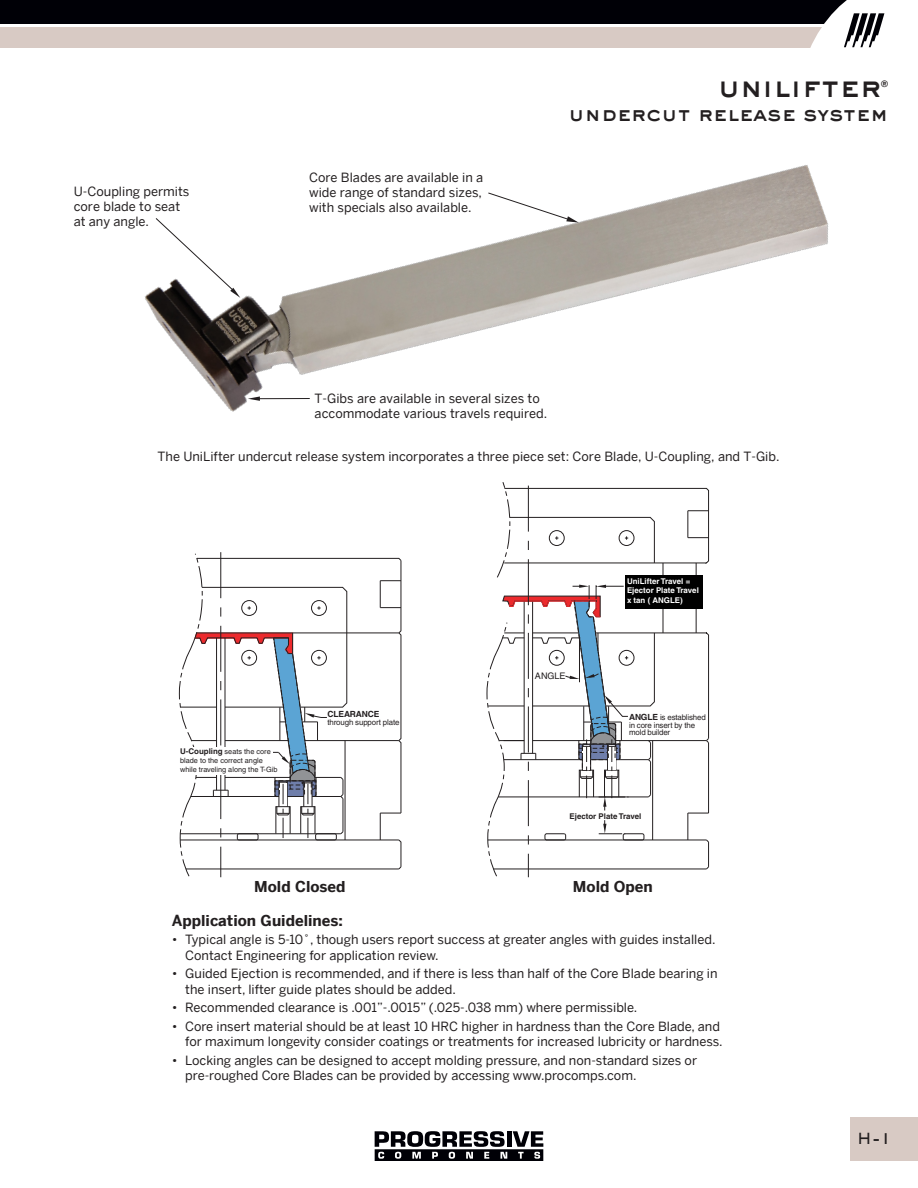
<style>
.page{position:relative;width:918px;height:1188px;background:#fff}
.page>*{position:absolute;margin:0;border:0;box-sizing:border-box;transform-origin:0 0}
.t1{font:30px "Sackers Heavy Gothic";letter-spacing:-.01em;color:#231f20}
.t2{font:21px "Sackers Heavy Gothic";letter-spacing:-.01em;color:#231f20}
.t3{font:700 15px "Benton Sans";color:#231f20}
.t4{font:15px "Sackers Heavy Gothic";color:#231f20}
.t5{font:12.75px/15.3px "Benton Sans";color:#231f20}
.t6{font:9px "Helvetica";color:#231f20}
.t7{font:700 8.7px "Benton Sans";color:#231f20}
.t8{font:700 8.4px "Helvetica";letter-spacing:-.02em;color:#231f20}
.t9{font:7.95px/7.9px "Helvetica";letter-spacing:-.02em;color:#231f20}
.t10{font:700 7.95px/9.4px "Helvetica";color:#fff}
.t11{font:700 7.95px "Helvetica";color:#231f20}
.t12{font:7.35px/8.9px "Helvetica";color:#231f20}
.s1{font-weight:700;font-size:7.95px}
.s2{font-weight:700;font-size:8.4px}
.s3{font-size:16.5px}
</style>
<div class="page">
<div style="left:0;top:0;width:918px;height:24px;background:#000006"></div>
<div style="left:0;top:27px;width:918px;height:20px;background:#d8cac4"></div>
<div style="left:850px;top:1118px;width:68px;height:43px;background:#d8cac4"></div>
<svg style="left:375px;top:1131px;width:168px;height:30px"></svg>
<svg style="left:814px;top:0;width:104px;height:47px"></svg>
<img style="left:0;top:41px;width:911px;height:371px">
<hr style="left:256px;top:398px;width:54px;height:1px;background:#231f20">
<svg style="left:179px;top:552px;width:223px;height:325px"></svg>
<svg style="left:486px;top:482px;width:224px;height:395px"></svg>
<div style="left:625px;top:576px;width:78px;height:33px;background:#000"></div>
<div style="left:180px;top:747px;width:93px;height:28px;background:#fff"></div>
<svg style="left:487px;top:192px;width:93px;height:33px"></svg>
<svg style="left:155px;top:217px;width:87px;height:82px"></svg>
<svg style="left:248px;top:396px;width:12px;height:5px"></svg>
<p class="t5" style="left:74px;top:183px;width:117px">U-Coupling permits core blade to seat at any angle.</p>
<p class="t5" style="left:309px;top:169px;width:176px;text-align:justify">Core Blades are available in a wide range of standard sizes, with specials also available.</p>
<h1 class="t1" style="left:717px;top:65px;width:166px">unilifter</h1>
<p class="t7" style="left:881px;top:79px;width:9px">®</p>
<h2 class="t2" style="left:568px;top:99px;width:322px">undercut release system</h2>
<p class="t5" style="left:315px;top:390px;width:234px">T-Gibs are available in several sizes to accommodate various travels required.</p>
<p class="t5" style="left:158px;top:448px;width:624px">The UniLifter undercut release system incorporates a three piece set: Core Blade, U-Coupling, and T-Gib.</p>
<p class="t12" style="left:180px;top:747px;width:99px"><span class="s1">U-Coupling</span> seats the core blade to the correct angle while traveling along the T-Gib</p>
<p class="t8" style="left:328px;top:709px;width:53px">CLEARANCE</p>
<p class="t9" style="left:328px;top:719px;width:73px">through support plate</p>
<p class="t6" style="left:535px;top:671px;width:32px">ANGLE</p>
<p class="t10" style="left:627px;top:576px;width:73px">UniLifter Travel =<br>Ejector Plate Travel x tan ( ANGLE)</p>
<p class="t9" style="left:629px;top:713px;width:78px"><span class="s2">ANGLE</span> is established in core insert by the mold builder</p>
<p class="t11" style="left:570px;top:812px;width:73px">Ejector Plate Travel</p>
<p class="t3" style="left:254px;top:877px;width:93px">Mold Closed</p>
<p class="t3" style="left:573px;top:877px;width:81px">Mold Open</p>
<p class="t3" style="left:172px;top:912px;width:173px">Application Guidelines:</p>
<p class="t5" style="left:185px;top:932px;width:532px;text-indent:-14px">• Typical angle is 5-10˚, though users report success at greater angles with guides installed.<br>Contact Engineering for application review.</p>
<p class="t5" style="left:185px;top:966px;width:534px;text-indent:-14px">• Guided Ejection is recommended, and if there is less than half of the Core Blade bearing in the insert, lifter guide plates should be added.</p>
<p class="t5" style="left:172px;top:1000px;width:467px">• Recommended clearance is .001”-.0015” (.025-.038 mm) where permissible.</p>
<p class="t5" style="left:172px;top:1018px;width:552px;text-align:right">• Core insert material should be at least 10 HRC higher in hardness than the Core Blade, and for maximum longevity consider coatings or treatments for increased lubricity or hardness.</p>
<p class="t5" style="left:185px;top:1052px;width:513px;text-indent:-14px">• Locking angles can be designed to accept molding pressure, and non-standard sizes or pre-roughed Core Blades can be provided by accessing www.procomps.com.</p>
<p class="t4" style="left:857px;top:1128px;width:35px">H-<span class="s3">1</span></p>
</div>
